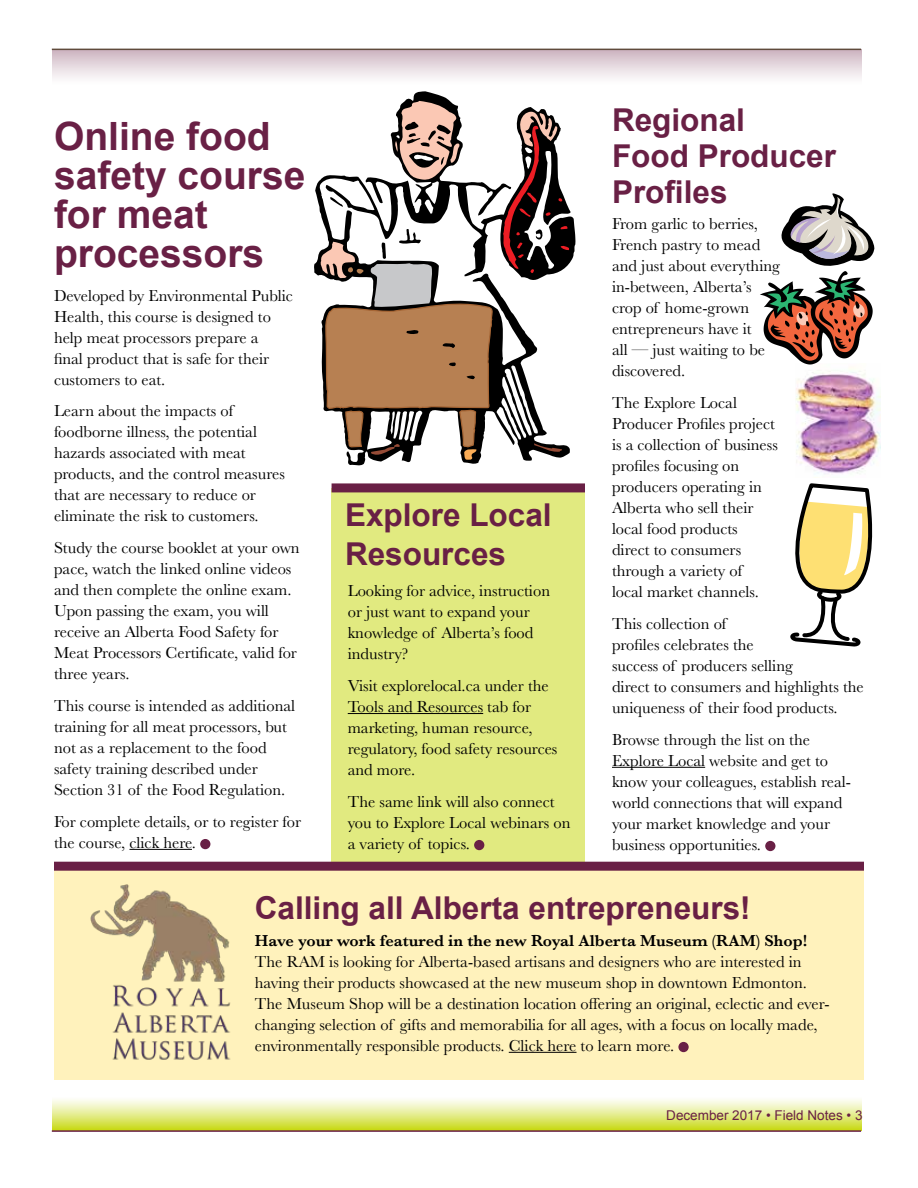
<style>
.page{position:relative;width:918px;height:1188px;background:#fff}
.page>*{position:absolute;margin:0;border:0;box-sizing:border-box;transform-origin:0 0}
.t1{font:700 39px/39px "Arial";color:#692045}
.t2{font:700 31.5px/36px "Arial";color:#692045}
.t3{font:16.5px/21px "Baskerville";color:#000}
.t4{font:600 16.5px "Baskerville";color:#000}
.t5{font:13.5px "Arial";color:#692045}
</style>
<div class="page">
<div style="left:52px;top:49px;width:810px;height:36px;background:linear-gradient(to bottom,#cdb4c0,#fff)"></div>
<svg style="left:52px;top:1099px;width:810px;height:32px;background:#e3ec8c"></svg>
<hr style="left:52px;top:49px;width:809px;height:1px;background:#604b3c">
<hr style="left:52px;top:1130px;width:809px;height:2px;background:#692045">
<img style="left:796px;top:367px;width:85px;height:111px">
<div style="left:332px;top:488px;width:253px;height:387px;background:#e1ea80"></div>
<div style="left:54px;top:866px;width:810px;height:214px;background:#fff2bc"></div>
<hr style="left:612px;top:767px;width:93px;height:1px;background:#000">
<div style="left:765px;top:841px;width:10px;height:10px;background:#692045;border-radius:50%"></div>
<hr style="left:509px;top:1052px;width:68px;height:1px;background:#000">
<div style="left:678px;top:1042px;width:11px;height:10px;background:#692045;border-radius:50%"></div>
<hr style="left:129px;top:849px;width:63px;height:1px;background:#000">
<div style="left:200px;top:839px;width:10px;height:10px;background:#692045;border-radius:50%"></div>
<img style="left:90px;top:884px;width:141px;height:176px">
<div style="left:54px;top:862px;width:810px;height:9px;background:#692045"></div>
<div style="left:332px;top:483px;width:253px;height:9px;background:#692045"></div>
<svg style="left:791px;top:485px;width:82px;height:162px"></svg>
<svg style="left:760px;top:193px;width:114px;height:172px"></svg>
<svg style="left:314px;top:91px;width:262px;height:375px"></svg>
<svg style="left:330px;top:197px;width:13px;height:10px"></svg>
<svg style="left:394px;top:101px;width:66px;height:113px"></svg>
<svg style="left:502px;top:112px;width:67px;height:161px"></svg>
<svg style="left:501px;top:365px;width:62px;height:88px"></svg>
<svg style="left:320px;top:227px;width:175px;height:234px"></svg>
<hr style="left:348px;top:713px;width:135px;height:1px;background:#000">
<div style="left:474px;top:840px;width:10px;height:10px;background:#692045;border-radius:50%"></div>
<h1 class="t1" style="left:54px;top:118px;width:253px">Online food safety course for meat processors</h1>
<p class="t3" style="left:54px;top:285px;width:240px">Developed by Environmental Public<br>Health, this course is designed to help meat processors prepare a<br>final product that is safe for their customers to eat.</p>
<p class="t3" style="left:54px;top:401px;width:232px">Learn about the impacts of foodborne illness, the potential hazards associated with meat products, and the control measures that are necessary to reduce or eliminate the risk to customers.</p>
<p class="t3" style="left:54px;top:538px;width:247px">Study the course booklet at your own pace, watch the linked online videos and then complete the online exam.<br>Upon passing the exam, you will receive an Alberta Food Safety for<br>Meat Processors Certificate, valid for three years.</p>
<p class="t3" style="left:54px;top:695px;width:243px">This course is intended as additional training for all meat processors, but not as a replacement to the food safety training described under Section 31 of the Food Regulation.</p>
<p class="t3" style="left:54px;top:811px;width:249px">For complete details, or to register for the course, click here.</p>
<h2 class="t2" style="left:345px;top:497px;width:208px;line-height:39px">Explore Local<br>Resources</h2>
<p class="t3" style="left:348px;top:580px;width:204px">Looking for advice, instruction or just want to expand your knowledge of Alberta’s food industry?</p>
<p class="t3" style="left:348px;top:675px;width:211px">Visit explorelocal.ca under the<br>Tools and Resources tab for marketing, human resource, regulatory, food safety resources and more.</p>
<p class="t3" style="left:348px;top:791px;width:224px">The same link will also connect you to Explore Local webinars on a variety of topics.</p>
<h2 class="t2" style="left:612px;top:103px;width:226px">Regional<br>Food Producer<br>Profiles</h2>
<p class="t3" style="left:612px;top:214px;width:169px">From garlic to berries,<br>French pastry to mead and just about everything in-between, Alberta’s crop of home-grown entrepreneurs have it<br>all — just waiting to be discovered.</p>
<p class="t3" style="left:612px;top:392px;width:167px">The Explore Local<br>Producer Profiles project is a collection of business profiles focusing on producers operating in<br>Alberta who sell their local food products direct to consumers through a variety of<br>local market channels.</p>
<p class="t3" style="left:612px;top:613px;width:253px">This collection of<br>profiles celebrates the<br>success of producers selling<br>direct to consumers and highlights the uniqueness of their food products.</p>
<p class="t3" style="left:612px;top:729px;width:241px">Browse through the list on the<br>Explore Local website and get to know your colleagues, establish real&shy;world connections that will expand your market knowledge and your business opportunities.</p>
<h2 class="t2" style="left:255px;top:891px;width:497px">Calling all Alberta entrepreneurs!</h2>
<p class="t4" style="left:255px;top:929px;width:554px">Have your work featured in the new Royal Alberta Museum (RAM) Shop!</p>
<p class="t3" style="left:255px;top:951px;width:576px">The RAM is looking for Alberta-based artisans and designers who are interested in having their products showcased at the new museum shop in downtown Edmonton.<br>The Museum Shop will be a destination location offering an original, eclectic and ever&shy;changing selection of gifts and memorabilia for all ages, with a focus on locally made, environmentally responsible products. Click here to learn more.</p>
<p class="t5" style="left:666px;top:1106px;width:198px">December 2017 • Field Notes • 3</p>
</div>
